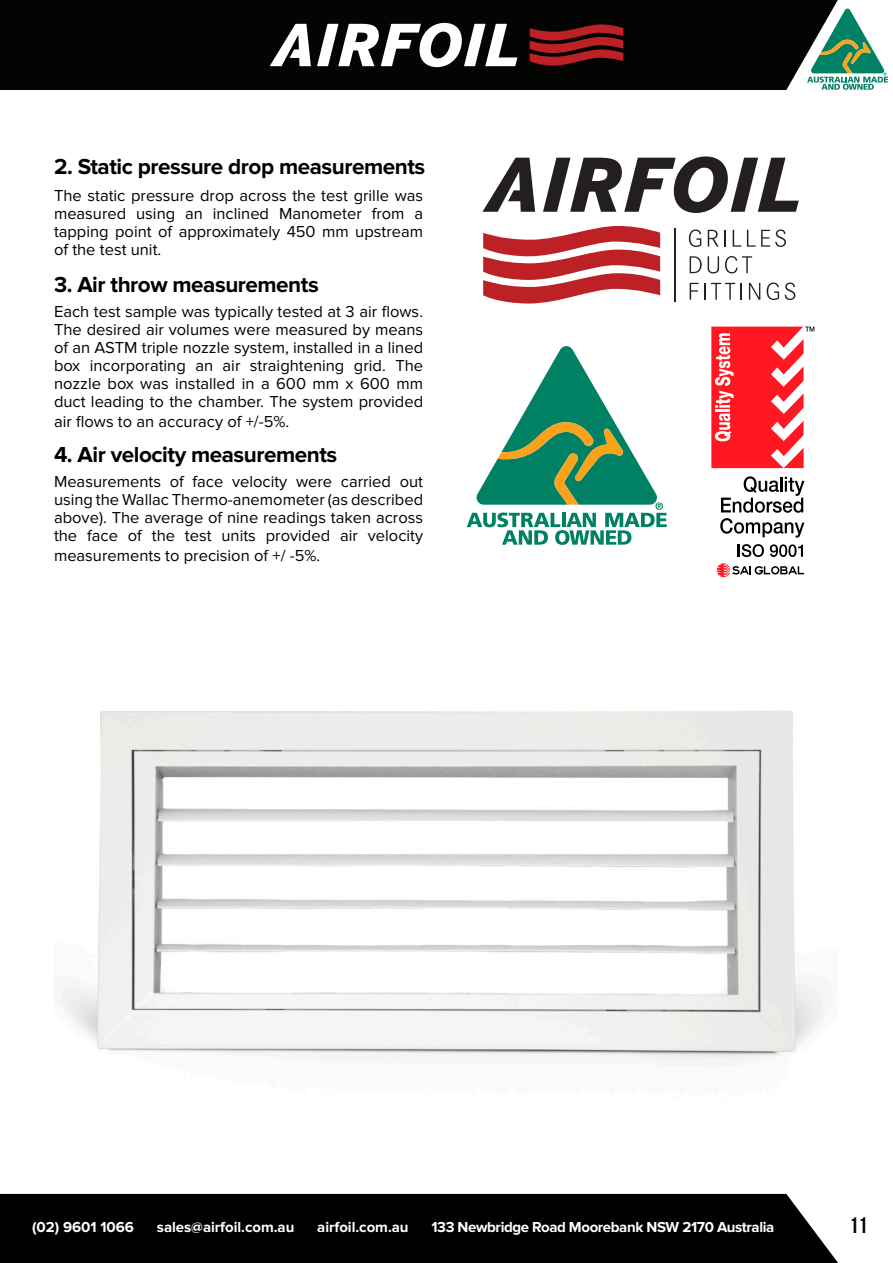
<style>
.page{position:relative;width:893px;height:1263px;background:#fff}
.page>*{position:absolute;margin:0;border:0;box-sizing:border-box;transform-origin:0 0}
.t1{font:700 22.5px "Proxima Nova";letter-spacing:-.02em;color:#000001}
.t2{font:700 22.5px "Bebas Neue";color:#040503}
.t3{font:16.5px/18px "Proxima Nova";color:#000001;text-align:justify}
.t4{font:700 15px "Proxima Nova";color:#fff}
.t5{font:700 15px "Proxima Nova";letter-spacing:-.025em;color:#fff}
</style>
<div class="page">
<svg style="left:838px;top:8px;width:50px;height:82px"></svg>
<div style="left:0;top:0;width:838px;height:90px;background:#040503"></div>
<svg style="left:317px;top:23px;width:200px;height:44px"></svg>
<svg style="left:270px;top:24px;width:41px;height:42px"></svg>
<svg style="left:530px;top:24px;width:93px;height:42px;background:#731518"></svg>
<div style="left:0;top:1194px;width:838px;height:69px;background:#000001"></div>
<svg style="left:467px;top:346px;width:200px;height:199px"></svg>
<svg style="left:720px;top:476px;width:84px;height:62px"></svg>
<svg style="left:738px;top:544px;width:26px;height:13px"></svg>
<svg style="left:770px;top:544px;width:33px;height:13px"></svg>
<svg style="left:711px;top:327px;width:103px;height:141px"></svg>
<svg style="left:717px;top:563px;width:87px;height:15px"></svg>
<svg style="left:689px;top:229px;width:12px;height:18px"></svg>
<svg style="left:708px;top:230px;width:18px;height:17px"></svg>
<svg style="left:733px;top:230px;width:8px;height:17px"></svg>
<svg style="left:747px;top:229px;width:39px;height:18px"></svg>
<svg style="left:690px;top:256px;width:12px;height:17px"></svg>
<svg style="left:708px;top:256px;width:11px;height:17px"></svg>
<svg style="left:725px;top:256px;width:27px;height:17px"></svg>
<svg style="left:690px;top:283px;width:8px;height:17px"></svg>
<svg style="left:704px;top:283px;width:38px;height:17px"></svg>
<svg style="left:749px;top:283px;width:11px;height:17px"></svg>
<svg style="left:767px;top:283px;width:12px;height:17px"></svg>
<svg style="left:785px;top:283px;width:10px;height:17px"></svg>
<svg style="left:543px;top:156px;width:256px;height:57px"></svg>
<svg style="left:482px;top:158px;width:53px;height:54px"></svg>
<svg style="left:483px;top:226px;width:177px;height:78px"></svg>
<hr style="left:674px;top:228px;width:2px;height:74px;background:#231f20">
<img style="left:62px;top:710px;width:761px;height:349px">
<p class="t1" style="left:54px;top:154px;width:373px">2. Static pressure drop measurements</p>
<p class="t3" style="left:54px;top:187px;width:371px">The static pressure drop across the test grille was measured using an inclined Manometer from a tapping point of approximately 450 mm upstream of the test unit.</p>
<p class="t1" style="left:54px;top:272px;width:266px">3. Air throw measurements</p>
<p class="t3" style="left:54px;top:303px;width:371px">Each test sample was typically tested at 3 air flows.<br>The desired air volumes were measured by means of an ASTM triple nozzle system, installed in a lined box incorporating an air straightening grid. The nozzle box was installed in a 600 mm x 600 mm duct leading to the chamber. The system provided</p>
<p class="t3" style="left:54px;top:412px;width:237px">air flows to an accuracy of +/-5%.</p>
<p class="t1" style="left:54px;top:442px;width:285px">4. Air velocity measurements</p>
<p class="t3" style="left:54px;top:473px;width:371px">Measurements of face velocity were carried out using the Wallac Thermo-anemometer (as described above). The average of nine readings taken across the face of the test units provided air velocity</p>
<p class="t3" style="left:54px;top:546px;width:268px">measurements to precision of +/ -5%.</p>
<p class="t4" style="left:32px;top:1218px;width:103px">(02) 9601 1066</p>
<p class="t4" style="left:157px;top:1218px;width:139px">sales@airfoil.com.au</p>
<p class="t4" style="left:317px;top:1218px;width:93px">airfoil.com.au</p>
<p class="t5" style="left:431px;top:1218px;width:344px">133 Newbridge Road Moorebank NSW 2170 Australia</p>
<h1 class="t2" style="left:849px;top:1213px;width:19px">11</h1>
</div>
